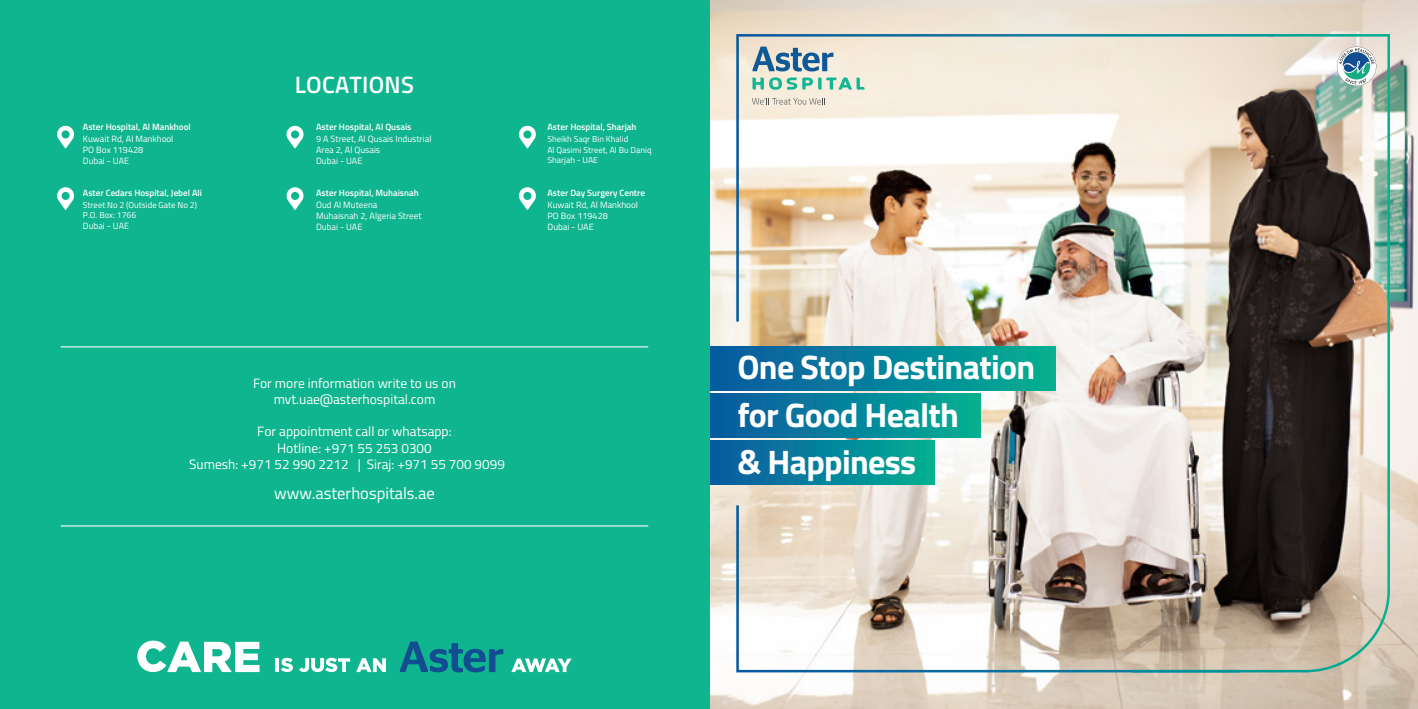
<style>
.page{position:relative;width:1418px;height:709px;background:#fff}
.page>*{position:absolute;margin:0;border:0;box-sizing:border-box;transform-origin:0 0}
.t1{font:700 34px/47.6px "Titillium Web";letter-spacing:-.02em;color:#fff}
.t2{font:600 23.62px "Titillium";letter-spacing:.01em;color:#fff}
.t3{font:16.5px "Titillium";color:#fff}
.t4{font:13.5px/16.2px "Titillium";color:#fff;text-align:center}
.t5{font:9.12px/10.9px "Titillium";color:#fff}
.t6{font:600 9.12px "Titillium";color:#fff}
.t7{font:8.62px/10.4px "Titillium";color:#fff}
</style>
<div class="page">
<img style="left:709px;top:0;width:708px;height:709px">
<img style="left:736px;top:34px;width:531px;height:287px">
<svg style="left:736px;top:505px;width:504px;height:167px"></svg>
<svg style="left:1131px;top:670px;width:136px;height:2px"></svg>
<svg style="left:1267px;top:34px;width:122px;height:638px;background:#757066"></svg>
<div style="left:703px;top:347px;width:352px;height:44px;background:linear-gradient(to right,#0a58a2,#02ad93)"></div>
<div style="left:703px;top:393px;width:278px;height:44px;background:linear-gradient(to right,#0a59a1,#02ad93)"></div>
<div style="left:703px;top:440px;width:232px;height:44px;background:linear-gradient(to right,#0a59a1,#02ad93)"></div>
<div style="left:0;top:0;width:709px;height:709px;background:#0fb58f"></div>
<svg style="left:137px;top:640px;width:122px;height:32px"></svg>
<hr style="left:275px;top:658px;width:4px;height:14px;background:#fff">
<svg style="left:281px;top:657px;width:12px;height:15px"></svg>
<svg style="left:299px;top:657px;width:51px;height:15px"></svg>
<svg style="left:356px;top:658px;width:30px;height:14px"></svg>
<svg style="left:511px;top:658px;width:60px;height:14px"></svg>
<svg style="left:400px;top:641px;width:103px;height:31px"></svg>
<svg style="left:57px;top:126px;width:17px;height:22px"></svg>
<svg style="left:519px;top:187px;width:17px;height:23px"></svg>
<svg style="left:286px;top:126px;width:18px;height:22px"></svg>
<svg style="left:519px;top:126px;width:17px;height:22px"></svg>
<svg style="left:57px;top:187px;width:17px;height:23px"></svg>
<svg style="left:286px;top:187px;width:18px;height:23px"></svg>
<hr style="left:61px;top:525px;width:587px;height:1px;background:#fff">
<hr style="left:61px;top:346px;width:587px;height:1px;background:#fff">
<svg style="left:1336px;top:47px;width:40px;height:39px"></svg>
<p class="t6" style="left:83px;top:120px;width:109px">Aster Hospital, Al Mankhool</p>
<p class="t5" style="left:83px;top:133px;width:92px">Kuwait Rd, Al Mankhool<br>PO Box 119428<br>Dubai - UAE</p>
<p class="t6" style="left:83px;top:185px;width:120px">Aster Cedars Hospital, Jebel Ali</p>
<p class="t7" style="left:83px;top:199px;width:116px">Street No 2 (Outside Gate No 2)<br>P.O. Box: 1766</p>
<p class="t5" style="left:83px;top:220px;width:48px">Dubai - UAE</p>
<h2 class="t2" style="left:295px;top:67px;width:121px">LOCATIONS</h2>
<p class="t6" style="left:316px;top:120px;width:97px">Aster Hospital, Al Qusais</p>
<p class="t5" style="left:316px;top:133px;width:117px">9 A Street, Al Qusais Industrial<br>Area 2, Al Qusais<br>Dubai - UAE</p>
<p class="t6" style="left:316px;top:185px;width:104px">Aster Hospital, Muhaisnah</p>
<p class="t5" style="left:316px;top:199px;width:107px">Oud Al Muteena<br>Muhaisnah 2, Algeria Street<br>Dubai - UAE</p>
<p class="t6" style="left:547px;top:120px;width:90px">Aster Hospital, Sharjah</p>
<p class="t7" style="left:547px;top:134px;width:106px">Sheikh Saqr Bin Khalid<br>Al Qasimi Street, Al Bu Daniq<br>Sharjah - UAE</p>
<p class="t6" style="left:547px;top:185px;width:99px">Aster Day Surgery Centre</p>
<p class="t5" style="left:547px;top:199px;width:92px">Kuwait Rd, Al Mankhool<br>PO Box 119428<br>Dubai - UAE</p>
<h3 class="t4" style="left:253px;top:374px;width:204px">For more information write to us on mvt.uae@asterhospital.com</h3>
<h3 class="t4" style="left:257px;top:423px;width:196px">For appointment call or whatsapp:</h3>
<h3 class="t4" style="left:277px;top:439px;width:156px">Hotline: +971 55 253 0300</h3>
<h3 class="t4" style="left:189px;top:455px;width:317px">Sumesh: +971 52 990 2212 | Siraj: +971 55 700 9099</h3>
<h3 class="t3" style="left:274px;top:481px;width:162px">www.asterhospitals.ae</h3>
<h1 class="t1" style="left:737px;top:341px;width:299px">One Stop Destination for Good Health<br>&amp; Happiness</h1>
</div>
